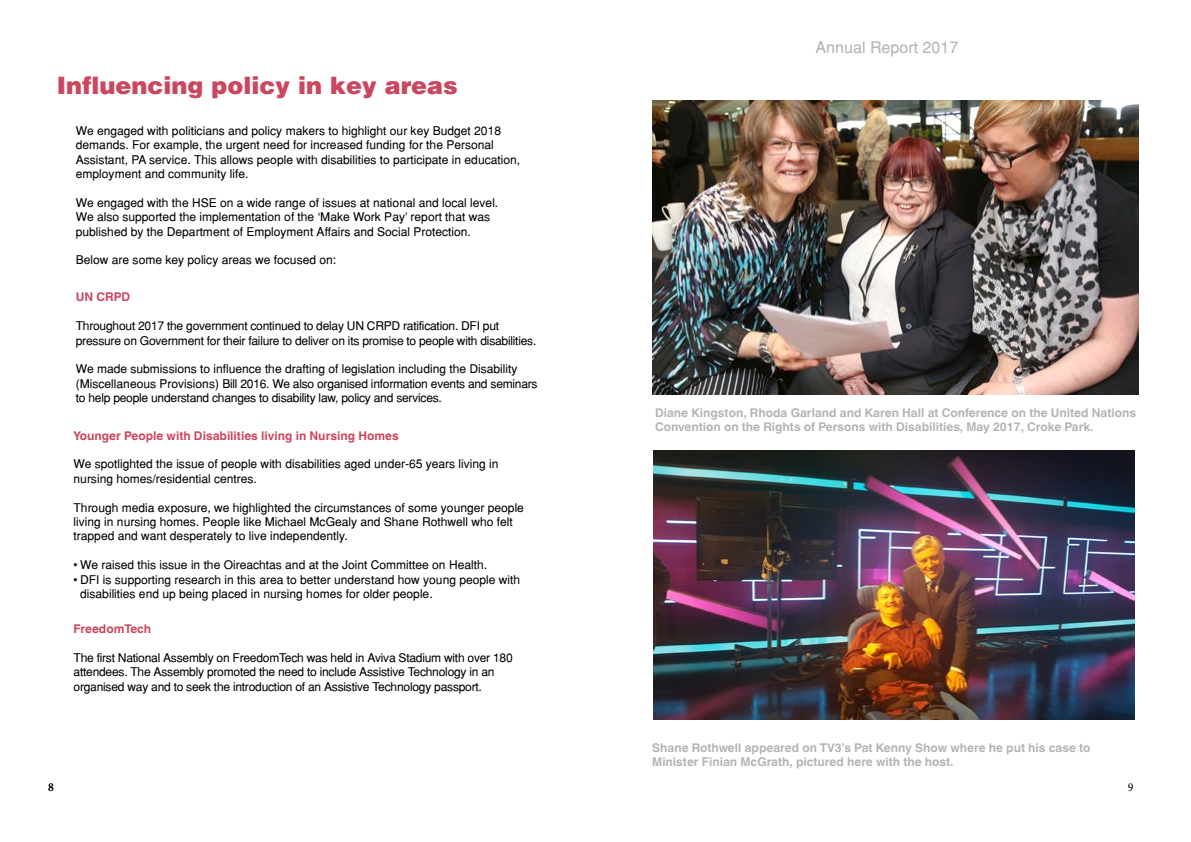
<style>
.page{position:relative;width:1191px;height:842px;background:#fff}
.page>*{position:absolute;margin:0;border:0;box-sizing:border-box;transform-origin:0 0}
.t1{font:900 24px "Helvetica";color:#cb465f}
.t2{font:16px "Helvetica";color:#b3b4b4}
.t3{font:12px/14.4px "Helvetica";color:#000}
.t4{font:12px/14.4px "Helvetica";letter-spacing:-.02em;color:#000}
.t5{font:700 12px/14.4px "Helvetica World";color:#b3b4b4}
.t6{font:700 12px "Helvetica World";color:#cb465f}
.t7{font:12px "Minion Pro";color:#000}
</style>
<div class="page">
<img style="left:652px;top:101px;width:486px;height:293px">
<img style="left:653px;top:450px;width:481px;height:269px">
<h1 class="t1" style="left:57px;top:69px;width:402px">Influencing policy in key areas</h1>
<p class="t3" style="left:76px;top:123px;width:446px">We engaged with politicians and policy makers to highlight our key Budget 2018 demands. For example, the urgent need for increased funding for the Personal Assistant, PA service. This allows people with disabilities to participate in education, employment and community life.</p>
<p class="t3" style="left:76px;top:195px;width:424px">We engaged with the HSE on a wide range of issues at national and local level.<br>We also supported the implementation of the ‘Make Work Pay’ report that was published by the Department of Employment Affairs and Social Protection.</p>
<p class="t3" style="left:76px;top:253px;width:262px">Below are some key policy areas we focused on:</p>
<p class="t6" style="left:76px;top:290px;width:56px">UN CRPD</p>
<p class="t4" style="left:76px;top:318px;width:462px">Throughout 2017 the government continued to delay UN CRPD ratification. DFI put pressure on Government for their failure to deliver on its promise to people with disabilities.</p>
<p class="t4" style="left:76px;top:362px;width:463px">We made submissions to influence the drafting of legislation including the Disability (Miscellaneous Provisions) Bill 2016. We also organised information events and seminars to help people understand changes to disability law, policy and services.</p>
<p class="t6" style="left:74px;top:428px;width:327px">Younger People with Disabilities living in Nursing Homes</p>
<p class="t3" style="left:74px;top:457px;width:426px">We spotlighted the issue of people with disabilities aged under-65 years living in nursing homes/residential centres.</p>
<p class="t3" style="left:74px;top:500px;width:452px">Through media exposure, we highlighted the circumstances of some younger people living in nursing homes. People like Michael McGealy and Shane Rothwell who felt trapped and want desperately to live independently.</p>
<p class="t3" style="left:74px;top:557px;width:415px">• We raised this issue in the Oireachtas and at the Joint Committee on Health.</p>
<p class="t3" style="left:80px;top:572px;width:441px;text-indent:-7px">• DFI is supporting research in this area to better understand how young people with disabilities end up being placed in nursing homes for older people.</p>
<p class="t6" style="left:74px;top:622px;width:79px">FreedomTech</p>
<p class="t4" style="left:74px;top:650px;width:441px">The first National Assembly on FreedomTech was held in Aviva Stadium with over 180 attendees. The Assembly promoted the need to include Assistive Technology in an organised way and to seek the introduction of an Assistive Technology passport.</p>
<h2 class="t2" style="left:815px;top:38px;width:144px">Annual Report 2017</h2>
<p class="t5" style="left:655px;top:405px;width:482px">Diane Kingston, Rhoda Garland and Karen Hall at Conference on the United Nations<br>Convention on the Rights of Persons with Disabilities, May 2017, Croke Park.</p>
<p class="t5" style="left:652px;top:740px;width:440px">Shane Rothwell appeared on TV3’s Pat Kenny Show where he put his case to<br>Minister Finian McGrath, pictured here with the host.</p>
<p class="t7" style="left:48px;top:779px;width:7px">8</p>
<p class="t7" style="left:1127px;top:779px;width:7px">9</p>
</div>
